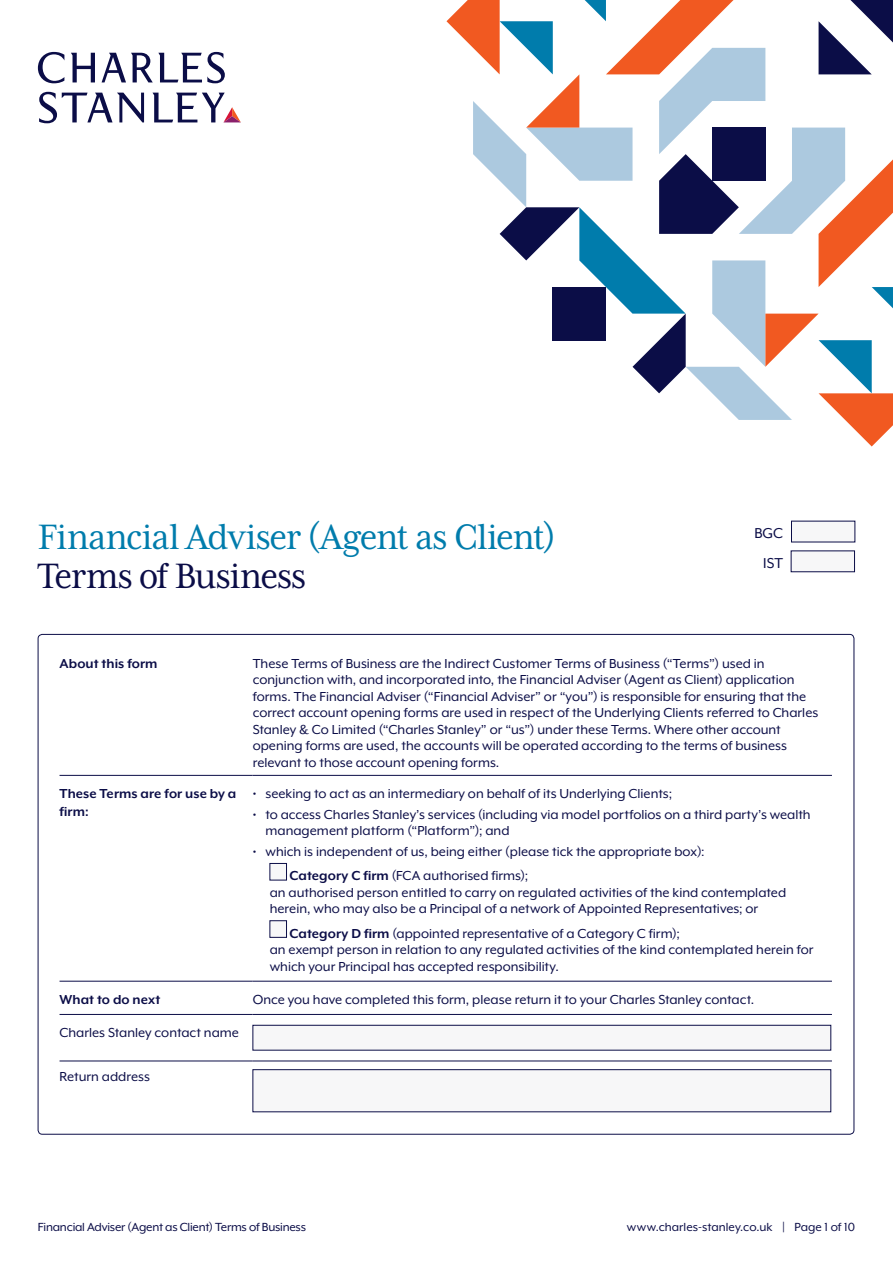
<style>
.page{position:relative;width:893px;height:1263px;background:#fff}
.page>*{position:absolute;margin:0;border:0;box-sizing:border-box;transform-origin:0 0}
.t1{font:40.5px "Mrs Eaves XL Serif Nar OT";letter-spacing:-.03em;color:#007cac}
.t2{font:40.5px "Mrs Eaves XL Serif Nar OT";letter-spacing:-.03em;color:#0b0d47}
.Audit{font:16.5px "Mr Eaves XL Mod OT";color:#0b0d47}
.Audit-2{font:15px/16.5px "Mr Eaves XL Mod OT";color:#0b0d47}
.Audit-3{font:700 15px/18px "Mr Eaves XL Mod OT";letter-spacing:.005em;color:#0b0d47}
.t3{font:13.5px "Mr Eaves XL Mod OT";letter-spacing:-.015em;color:#0b0d47}
.t4{font:13.5px "Mr Eaves XL Mod OT";letter-spacing:.005em;color:#0b0d47}
.s1{font-weight:700}
</style>
<div class="page">
<svg style="left:71px;top:53px;width:24px;height:29px"></svg>
<svg style="left:38px;top:52px;width:26px;height:31px"></svg>
<svg style="left:102px;top:52px;width:123px;height:31px"></svg>
<svg style="left:39px;top:92px;width:105px;height:31px"></svg>
<svg style="left:153px;top:93px;width:88px;height:29px"></svg>
<hr style="left:60px;top:775px;width:193px;height:1px;background:#0b0d47">
<hr style="left:253px;top:775px;width:579px;height:1px;background:#0b0d47">
<hr style="left:60px;top:981px;width:193px;height:1px;background:#0b0d47">
<hr style="left:253px;top:981px;width:579px;height:1px;background:#0b0d47">
<hr style="left:60px;top:1014px;width:193px;height:1px;background:#0b0d47">
<hr style="left:253px;top:1014px;width:579px;height:1px;background:#0b0d47">
<hr style="left:60px;top:1061px;width:193px;height:1px;background:#0b0d47">
<hr style="left:253px;top:1061px;width:579px;height:1px;background:#0b0d47">
<svg style="left:269px;top:863px;width:18px;height:17px"></svg>
<svg style="left:269px;top:920px;width:18px;height:18px"></svg>
<svg style="left:252px;top:1025px;width:579px;height:25px"></svg>
<svg style="left:252px;top:1069px;width:579px;height:43px"></svg>
<svg style="left:791px;top:521px;width:64px;height:21px"></svg>
<svg style="left:791px;top:550px;width:64px;height:22px"></svg>
<svg style="left:446px;top:0;width:447px;height:446px"></svg>
<p class="t1" style="left:38px;top:517px;width:519px">Financial Adviser (Agent as Client)</p>
<p class="t2" style="left:38px;top:556px;width:270px">Terms of Business</p>
<p class="Audit" style="left:754px;top:525px;width:30px">BGC</p>
<p class="Audit" style="left:763px;top:555px;width:21px">IST</p>
<p class="Audit-3" style="left:60px;top:654px;width:100px">About this form</p>
<p class="Audit-2" style="left:253px;top:655px;width:567px">These Terms of Business are the Indirect Customer Terms of Business (“Terms”) used in conjunction with, and incorporated into, the Financial Adviser (Agent as Client) application forms. The Financial Adviser (“Financial Adviser” or “you”) is responsible for ensuring that the correct account opening forms are used in respect of the Underlying Clients referred to Charles Stanley &amp; Co Limited (“Charles Stanley” or “us”) under these Terms. Where other account opening forms are used, the accounts will be operated according to the terms of business relevant to those account opening forms.</p>
<p class="Audit-3" style="left:60px;top:784px;width:178px">These Terms are for use by a firm:</p>
<p class="Audit-2" style="left:253px;top:785px;width:421px">• seeking to act as an intermediary on behalf of its Underlying Clients;</p>
<p class="Audit-2" style="left:265px;top:806px;width:547px;text-indent:-13px">• to access Charles Stanley’s services (including via model portfolios on a third party’s wealth management platform (“Platform”); and</p>
<p class="Audit-2" style="left:253px;top:843px;width:453px">• which is independent of us, being either (please tick the appropriate box):</p>
<p class="Audit-2" style="left:290px;top:867px;width:240px"><span class="s1">Category C firm</span> (FCA authorised firms);</p>
<p class="Audit-2" style="left:270px;top:884px;width:518px">an authorised person entitled to carry on regulated activities of the kind contemplated herein, who may also be a Principal of a network of Appointed Representatives; or</p>
<p class="Audit-2" style="left:290px;top:925px;width:392px"><span class="s1">Category D firm</span> (appointed representative of a Category C firm);</p>
<p class="Audit-2" style="left:270px;top:941px;width:545px">an exempt person in relation to any regulated activities of the kind contemplated herein for which your Principal has accepted responsibility.</p>
<p class="Audit-3" style="left:60px;top:990px;width:102px">What to do next</p>
<p class="Audit-2" style="left:253px;top:991px;width:503px">Once you have completed this form, please return it to your Charles Stanley contact.</p>
<p class="Audit-2" style="left:60px;top:1024px;width:181px">Charles Stanley contact name</p>
<p class="Audit-2" style="left:60px;top:1069px;width:92px">Return address</p>
<p class="t3" style="left:38px;top:1220px;width:270px">Financial Adviser (Agent as Client) Terms of Business</p>
<p class="t4" style="left:627px;top:1220px;width:230px">www.charles-stanley.co.uk | Page 1 of 10</p>
</div>
